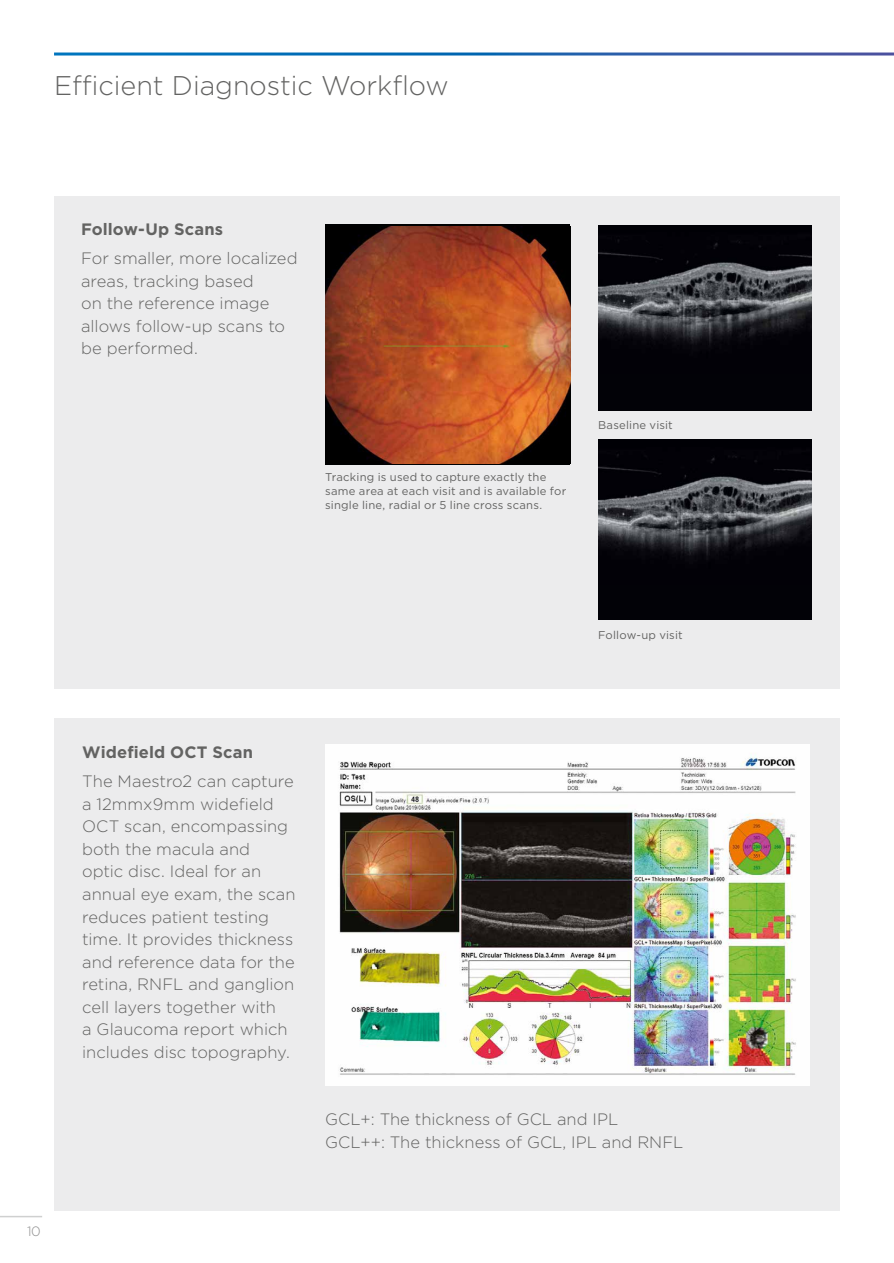
<style>
.page{position:relative;width:894px;height:1263px;background:#fff}
.page>*{position:absolute;margin:0;border:0;box-sizing:border-box;transform-origin:0 0}
.t1{font:300 27px "Gotham";color:#636362}
.t2{font:300 16.5px/22.5px "Gotham";color:#636362}
.t3{font:700 16.5px "Gotham";letter-spacing:.005em;color:#636362}
.t4{font:300 13.5px "Gotham";color:#8f8f8f}
.t5{font:11.25px/13.5px "Gotham";letter-spacing:.015em;color:#636362}
</style>
<div class="page">
<hr style="left:0;top:1215px;width:42px;height:2px;background:#cfd0d0">
<svg style="left:54px;top:52px;width:839px;height:4px;background:#518ac3"></svg>
<div style="left:54px;top:196px;width:785px;height:493px;background:#ececed"></div>
<div style="left:54px;top:717px;width:785px;height:493px;background:#ececed"></div>
<img style="left:325px;top:227px;width:245px;height:236px">
<div style="left:598px;top:225px;width:213px;height:186px;background:#020207"></div>
<img style="left:598px;top:239px;width:213px;height:107px">
<div style="left:598px;top:439px;width:213px;height:181px;background:#020207"></div>
<img style="left:598px;top:454px;width:213px;height:106px">
<img style="left:325px;top:745px;width:484px;height:340px">
<h1 class="t1" style="left:54px;top:69px;width:396px">Efficient Diagnostic Workflow</h1>
<p class="t3" style="left:81px;top:218px;width:143px">Follow-Up Scans</p>
<p class="t2" style="left:81px;top:247px;width:218px">For smaller, more localized areas, tracking based<br>on the reference image allows follow-up scans to be performed.</p>
<p class="t5" style="left:325px;top:470px;width:242px">Tracking is used to capture exactly the same area at each visit and is available for single line, radial or 5 line cross scans.</p>
<p class="t5" style="left:598px;top:418px;width:76px">Baseline visit</p>
<p class="t4" style="left:27px;top:1222px;width:15px">10</p>
<p class="t5" style="left:598px;top:627px;width:86px">Follow-up visit</p>
<p class="t3" style="left:82px;top:741px;width:172px">Widefield OCT Scan</p>
<p class="t2" style="left:82px;top:770px;width:215px">The Maestro2 can capture a 12mmx9mm widefield<br>OCT scan, encompassing both the macula and optic disc. Ideal for an annual eye exam, the scan reduces patient testing time. It provides thickness and reference data for the retina, RNFL and ganglion cell layers together with<br>a Glaucoma report which includes disc topography.</p>
<p class="t2" style="left:325px;top:1108px;width:359px">GCL+: The thickness of GCL and IPL<br>GCL++: The thickness of GCL, IPL and RNFL</p>
</div>
